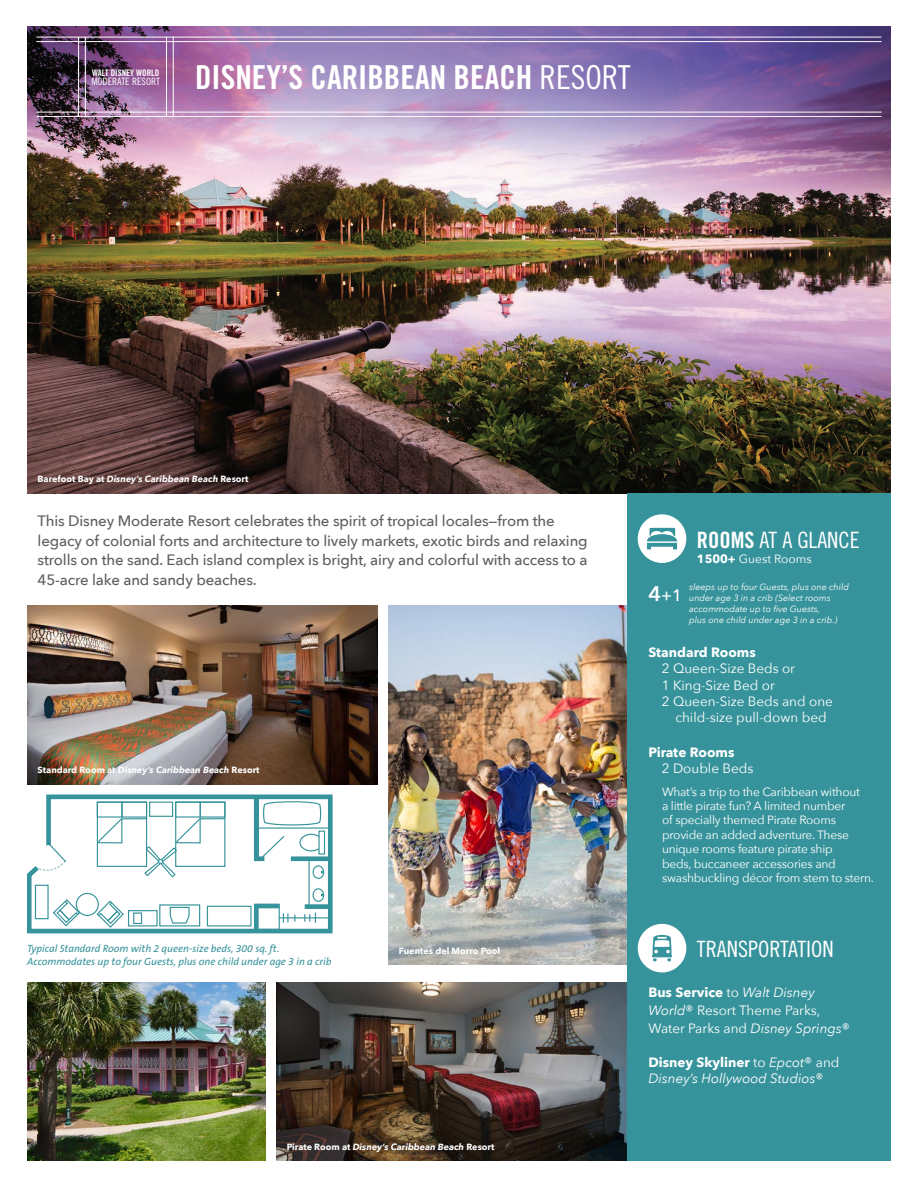
<style>
.page{position:relative;width:918px;height:1188px;background:#fff}
.page>*{position:absolute;margin:0;border:0;box-sizing:border-box;transform-origin:0 0}
.t1{font:33px "Trade Gothic Bold Cond Twenty";color:#fff}
.t2{font:22.5px "Trade Gothic Cond Eighteen";color:#fff}
.t3{font:500 16.5px "Avenir Next";color:#fff}
.t4{font:500 15px/19.5px "Avenir Next";letter-spacing:-.01em;color:#5f5f62}
.t5{font:13.5px/18px "Avenir Next";color:#fff}
.t6{font:italic 13.5px/16.2px "Avenir Next";color:#fff}
.t7{font:700 13.5px "Avenir Next";color:#fff}
.t8{font:12px/14.4px "Avenir Next";letter-spacing:-.02em;color:#fff}
.t9{font:12px "Avenir Next";color:#fff}
.t10{font:italic 10.5px "The Sans CE B5";color:#37939b}
.t11{font:10.2px "Trade Gothic Cond Eighteen";color:#fff}
.t12{font:italic 700 9px "Avenir Next";color:#fff}
.t13{font:italic 9px/10.8px "Avenir Next";color:#fff}
.t14{font:700 9px "Avenir Next";color:#fff}
.t15{font:9px "Trade Gothic Bold Cond Twenty";color:#fff}
.s1{font-family:"Trade Gothic Cond Eighteen"}
.s2{font-style:normal}
.s3{font-family:"Trade Gothic Bold Cond Twenty"}
.s4{font-weight:700}
.s5{font-weight:600;font-size:21px}
.s6{font-style:italic}
.s7{font-weight:700;font-style:normal}
</style>
<div class="page">
<img style="left:27px;top:27px;width:864px;height:466px">
<svg style="left:27px;top:795px;width:305px;height:139px"></svg>
<img style="left:27px;top:606px;width:351px;height:178px">
<img style="left:27px;top:983px;width:239px;height:178px">
<img style="left:388px;top:606px;width:239px;height:359px">
<img style="left:276px;top:983px;width:351px;height:178px">
<div style="left:627px;top:493px;width:264px;height:668px;background:#37939b"></div>
<hr style="left:166px;top:37px;width:1px;height:80px;background:#fff">
<hr style="left:173px;top:37px;width:1px;height:80px;background:#fff">
<hr style="left:36px;top:41px;width:846px;height:1px;background:#fff">
<hr style="left:78px;top:37px;width:1px;height:80px;background:#fff">
<hr style="left:85px;top:37px;width:1px;height:80px;background:#fff">
<hr style="left:36px;top:37px;width:846px;height:1px;background:#fff">
<hr style="left:36px;top:116px;width:846px;height:1px;background:#fff">
<hr style="left:36px;top:112px;width:846px;height:1px;background:#fff">
<div style="left:638px;top:924px;width:48px;height:48px;background:#fff;border-radius:50%"></div>
<svg style="left:652px;top:935px;width:20px;height:26px"></svg>
<div style="left:638px;top:514px;width:48px;height:49px;background:#fff;border-radius:50%"></div>
<svg style="left:647px;top:528px;width:30px;height:21px"></svg>
<p class="t15" style="left:92px;top:67px;width:68px">WALT DISNEY WORLD</p>
<p class="t11" style="left:91px;top:75px;width:70px">MODERATE RESORT</p>
<p class="t1" style="left:195px;top:57px;width:437px">DISNEY’S CARIBBEAN BEACH <span class="s1">RESORT</span></p>
<p class="t12" style="left:38px;top:472px;width:212px"><span class="s2">Barefoot Bay at</span> Disney’s Caribbean Beach <span class="s2">Resort</span></p>
<p class="t4" style="left:38px;top:511px;width:552px">This Disney Moderate Resort celebrates the spirit of tropical locales—from the legacy of colonial forts and architecture to lively markets, exotic birds and relaxing strolls on the sand. Each island complex is bright, airy and colorful with access to a 45-acre lake and sandy beaches.</p>
<p class="t12" style="left:38px;top:763px;width:223px"><span class="s2">Standard Room at</span> Disney’s Caribbean Beach <span class="s2">Resort</span></p>
<p class="t10" style="left:27px;top:942px;width:254px">Typical Standard Room with 2 queen-size beds, 300 sq. ft.</p>
<p class="t10" style="left:27px;top:955px;width:306px">Accommodates up to four Guests, plus one child under age 3 in a crib</p>
<p class="t14" style="left:399px;top:943px;width:103px">Fuentes del Morro Pool</p>
<p class="t12" style="left:287px;top:1139px;width:209px"><span class="s2">Pirate Room at</span> Disney’s Caribbean Beach <span class="s2">Resort</span></p>
<p class="t2" style="left:697px;top:526px;width:164px"><span class="s3">ROOMS</span> AT A GLANCE</p>
<p class="t9" style="left:697px;top:548px;width:116px"><span class="s4">1500+</span> Guest Rooms</p>
<p class="t3" style="left:648px;top:581px;width:35px"><span class="s5">4</span>+1</p>
<p class="t13" style="left:689px;top:581px;width:161px">sleeps up to four Guests, plus one child under age 3 in a crib (Select rooms accommodate up to five Guests,<br>plus one child under age 3 in a crib.)</p>
<p class="t7" style="left:648px;top:641px;width:109px">Standard Rooms</p>
<p class="t5" style="left:662px;top:659px;width:135px">2 Queen-Size Beds or</p>
<p class="t5" style="left:662px;top:675px;width:115px">1 King-Size Bed or</p>
<p class="t5" style="left:662px;top:693px;width:173px;line-height:16.2px;text-align:center">2 Queen-Size Beds and one child-size pull-down bed</p>
<p class="t7" style="left:648px;top:740px;width:88px">Pirate Rooms</p>
<p class="t5" style="left:662px;top:759px;width:93px">2 Double Beds</p>
<p class="t8" style="left:662px;top:784px;width:214px">What’s a trip to the Caribbean without<br>a little pirate fun? A limited number<br>of specially themed Pirate Rooms provide an added adventure. These unique rooms feature pirate ship<br>beds, buccaneer accessories and swashbuckling décor from stem to stern.</p>
<p class="t2" style="left:697px;top:936px;width:138px">TRANSPORTATION</p>
<p class="t5" style="left:648px;top:982px;width:203px"><span class="s4">Bus Service</span> to <span class="s6">Walt Disney<br>World</span>® Resort Theme Parks,<br>Water Parks and <span class="s6">Disney Springs</span>®</p>
<p class="t6" style="left:648px;top:1053px;width:193px"><span class="s7">Disney Skyliner</span> <span class="s2">to</span> Epcot<span class="s2">® and<br></span>Disney’s Hollywood Studios<span class="s2">®</span></p>
</div>
